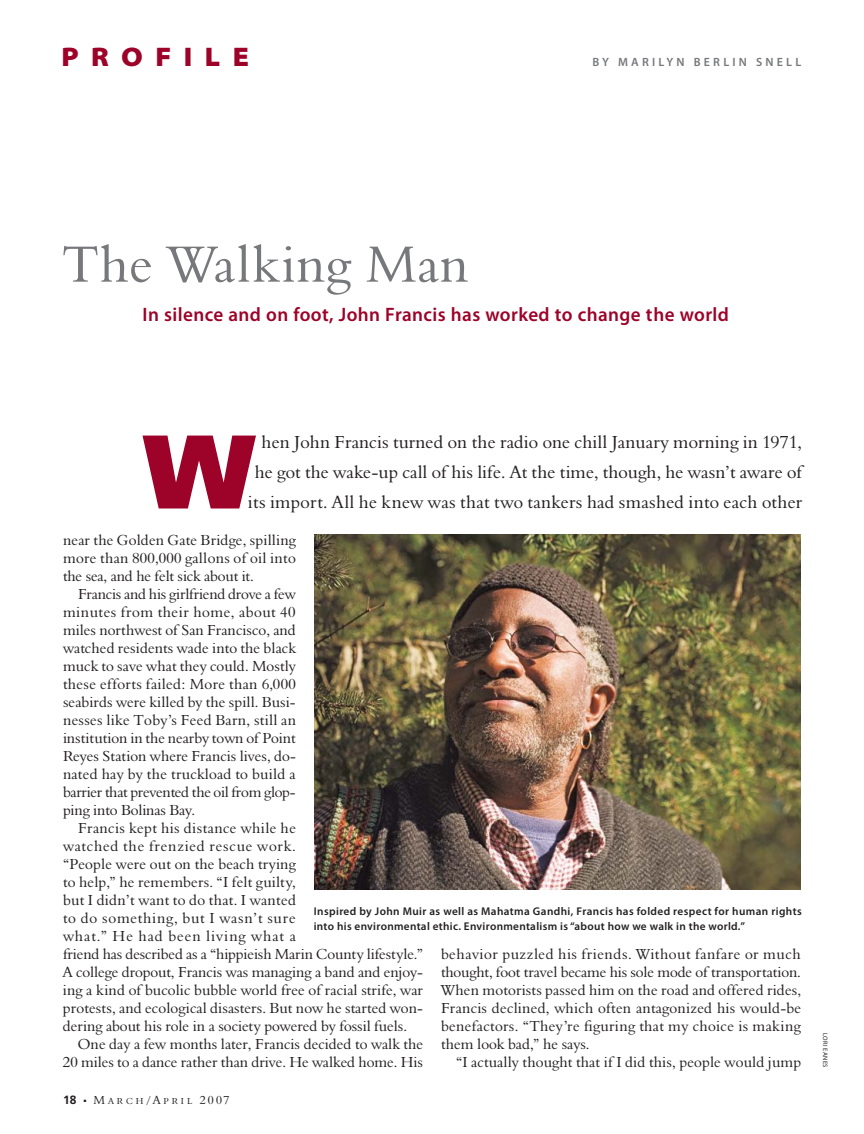
<style>
.page{position:relative;width:864px;height:1134px;background:#fff}
.page>*{position:absolute;margin:0;border:0;box-sizing:border-box;transform-origin:0 0}
.t1{font:900 104.55px "Frutiger";color:#9d0228;scale:.95 1}
.t2{font:52.5px "Ser Ald 401 Rom";letter-spacing:.01em;color:#76787b}
.t3{font:900 semi-expanded 27px "Myriad Pro";letter-spacing:.46em;color:#9d0228}
.t4{font:600 19.5px "Myriad Pro";letter-spacing:.02em;color:#9d0228}
.t5{font:18px/30px "Ser Ald 401 Rom";letter-spacing:.005em;color:#231f20;text-align:right}
.t6{font:15px/18px "Ser Ald 401 Rom";letter-spacing:.005em;color:#231f20;text-align:justify}
.t7{font:600 12px "Myriad Pro";letter-spacing:.27em;color:#76787b}
.t8{font:700 12px "Frutiger";color:#231f20}
.t9{font:600 11.25px/15px "Myriad Pro";letter-spacing:.025em;color:#231f20}
.t10{font:9px "Ser Ald 401 Rom";letter-spacing:.33em;color:#231f20}
.t11{font:6.45px "Myriad Pro";letter-spacing:.05em;color:#231f20}
.s1{font-size:12px}
.s2{font-size:11.55px}
</style>
<div class="page">
<img style="left:314px;top:535px;width:487px;height:354px">
<h3 class="t3" style="left:62px;top:47px;width:189px">PROFILE</h3>
<p class="t7" style="left:593px;top:57px;width:210px">BY MARILYN BERLIN SNELL</p>
<h2 class="t2" style="left:62px;top:233px;width:408px">The Walking Man</h2>
<h3 class="t4" style="left:143px;top:307px;width:588px">In silence and on foot, John Francis has worked to change the world</h3>
<h1 class="t1" style="left:144px;top:430px;width:118px">W</h1>
<p class="t5" style="left:248px;top:427px;width:556px">hen John Francis turned on the radio one chill January morning in 1971, he got the wake-up call of his life. At the time, though, he wasn’t aware of its import. All he knew was that two tankers had smashed into each other</p>
<p class="t6" style="left:63px;top:531px;width:234px">near the Golden Gate Bridge, spilling more than 800,000 gallons of oil into the sea, and he felt sick about it.</p>
<p class="t6" style="left:63px;top:585px;width:235px;text-indent:15px">Francis and his girlfriend drove a few minutes from their home, about 40 miles northwest of San Francisco, and watched residents wade into the black muck to save what they could. Mostly these efforts failed: More than 6,000 seabirds were killed by the spill. Busi&shy;nesses like Toby’s Feed Barn, still an institution in the nearby town of Point Reyes Station where Francis lives, do&shy;nated hay by the truckload to build a barrier that prevented the oil from glop&shy;ping into Bolinas Bay.</p>
<p class="t6" style="left:63px;top:819px;width:362px;text-align:left;text-indent:15px">Francis kept his distance while he<br>watched the frenzied rescue work.<br>“People were out on the beach trying<br>to help,” he remembers. “I felt guilty,<br>but I didn’t want to do that. I wanted<br>to do something, but I wasn’t sure<br>what.” He had been living what a<br>friend has described as a “hippieish Marin County lifestyle.” A college dropout, Francis was managing a band and enjoy&shy;ing a kind of bucolic bubble world free of racial strife, war protests, and ecological disasters. But now he started won&shy;dering about his role in a society powered by fossil fuels.</p>
<p class="t6" style="left:63px;top:1035px;width:362px;text-align:right">One day a few months later, Francis decided to walk the<br>20 miles to a dance rather than drive. He walked home. His</p>
<p class="t8" style="left:63px;top:1095px;width:15px">18</p>
<p class="t10" style="left:84px;top:1096px;width:147px">■ <span class="s1">M</span>ARCH<span class="s2">/</span><span class="s1">A</span>PRIL <span class="s1">2007</span></p>
<p class="t9" style="left:314px;top:904px;width:489px">Inspired by John Muir as well as Mahatma Gandhi, Francis has folded respect for human rights into his environmental ethic. Environmentalism is “about how we walk in the world.”</p>
<p class="t6" style="left:441px;top:945px;width:362px">behavior puzzled his friends. Without fanfare or much thought, foot travel became his sole mode of transportation.<br>When motorists passed him on the road and offered rides, Francis declined, which often antagonized his would-be benefactors. “They’re figuring that my choice is making them look bad,” he says.</p>
<p class="t6" style="left:456px;top:1053px;width:347px">“I actually thought that if I did this, people would jump</p>
<p class="t11" style="left:828px;top:1033px;width:36px;rotate:90deg">LORI EANES</p>
</div>
